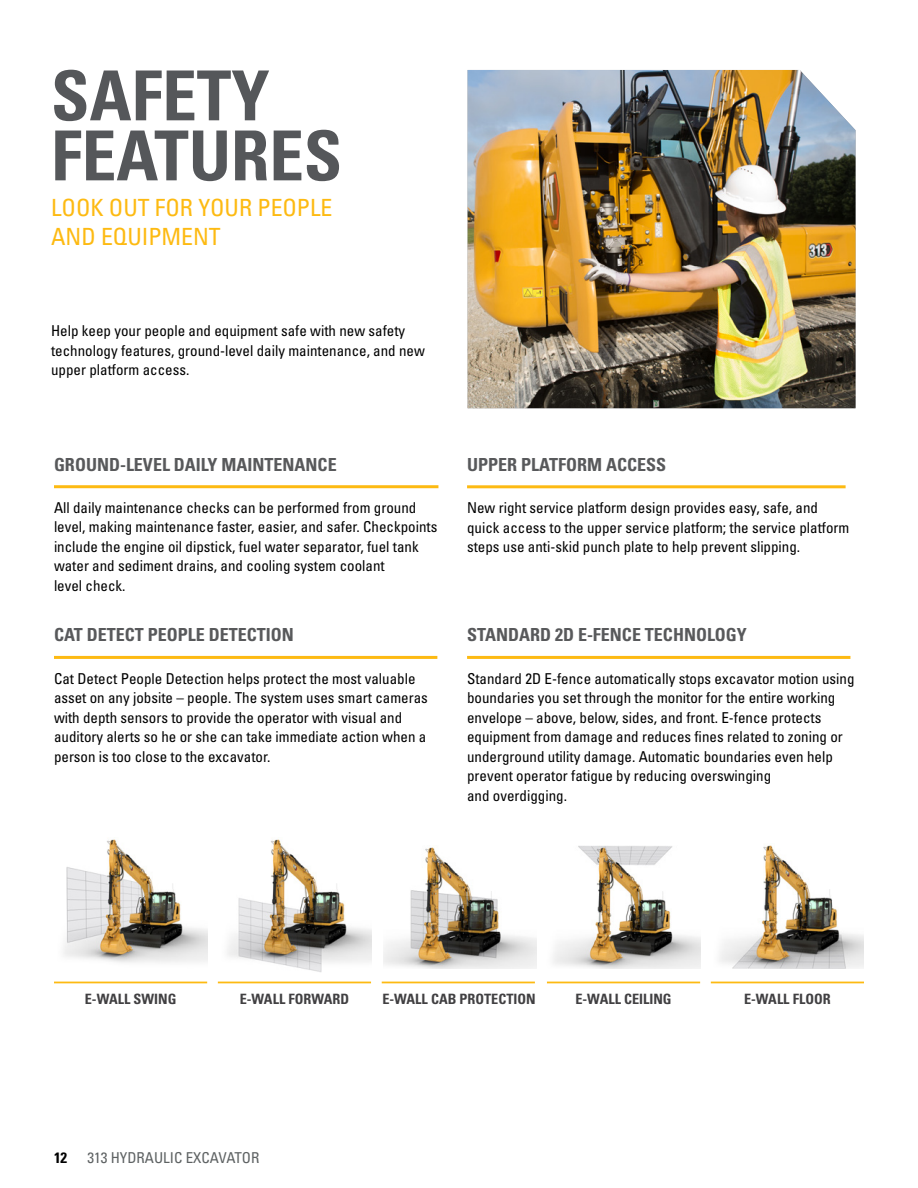
<style>
.page{position:relative;width:918px;height:1188px;background:#fff}
.page>*{position:absolute;margin:0;border:0;box-sizing:border-box;transform-origin:0 0}
.t1{font:700 condensed 69px/60px "Univers";color:#55575a}
.t2{font:condensed 23.7px/28.5px "Univers";color:#fdba12}
.t3{font:700 condensed 18px "Univers";color:#58595b}
.t4{font:condensed 15px/19.5px "Univers";color:#000}
.t5{font:condensed 15px "Univers";color:#5e6263}
.t6{font:700 condensed 15px "Univers";color:#000}
.t7{font:700 condensed 14.25px "Univers";color:#414042}
</style>
<div class="page">
<img style="left:227px;top:839px;width:144px;height:133px">
<img style="left:719px;top:845px;width:145px;height:123px">
<img style="left:553px;top:845px;width:147px;height:123px">
<img style="left:383px;top:847px;width:153px;height:121px">
<img style="left:63px;top:839px;width:144px;height:124px">
<hr style="left:54px;top:485px;width:384px;height:3px;background:#fdba12">
<hr style="left:467px;top:485px;width:379px;height:3px;background:#fdba12">
<hr style="left:54px;top:656px;width:383px;height:3px;background:#fdba12">
<hr style="left:467px;top:656px;width:383px;height:3px;background:#fdba12">
<img style="left:468px;top:70px;width:388px;height:338px">
<hr style="left:711px;top:982px;width:153px;height:1px;background:#fdba12">
<hr style="left:54px;top:982px;width:153px;height:1px;background:#fdba12">
<hr style="left:547px;top:982px;width:153px;height:1px;background:#fdba12">
<hr style="left:218px;top:982px;width:153px;height:1px;background:#fdba12">
<hr style="left:382px;top:982px;width:153px;height:1px;background:#fdba12">
<h1 class="t1" style="left:51px;top:66px;width:293px">SAFETY<br>FEATURES</h1>
<h2 class="t2" style="left:51px;top:193px;width:283px">LOOK OUT FOR YOUR PEOPLE<br>AND EQUIPMENT</h2>
<p class="t4" style="left:51px;top:321px;width:375px">Help keep your people and equipment safe with new safety technology features, ground-level daily maintenance, and new upper platform access.</p>
<p class="t3" style="left:54px;top:453px;width:284px">GROUND-LEVEL DAILY MAINTENANCE</p>
<p class="t3" style="left:467px;top:453px;width:200px">UPPER PLATFORM ACCESS</p>
<p class="t4" style="left:54px;top:498px;width:385px">All daily maintenance checks can be performed from ground level, making maintenance faster, easier, and safer. Checkpoints include the engine oil dipstick, fuel water separator, fuel tank water and sediment drains, and cooling system coolant<br>level check.</p>
<p class="t4" style="left:467px;top:498px;width:384px">New right service platform design provides easy, safe, and quick access to the upper service platform; the service platform steps use anti-skid punch plate to help prevent slipping.</p>
<p class="t3" style="left:54px;top:624px;width:241px">CAT DETECT PEOPLE DETECTION</p>
<p class="t3" style="left:467px;top:624px;width:281px">STANDARD 2D E-FENCE TECHNOLOGY</p>
<p class="t4" style="left:54px;top:668px;width:375px">Cat Detect People Detection helps protect the most valuable asset on any jobsite – people. The system uses smart cameras with depth sensors to provide the operator with visual and auditory alerts so he or she can take immediate action when a person is too close to the excavator.</p>
<p class="t4" style="left:467px;top:668px;width:389px">Standard 2D E-fence automatically stops excavator motion using boundaries you set through the monitor for the entire working envelope – above, below, sides, and front. E-fence protects equipment from damage and reduces fines related to zoning or underground utility damage. Automatic boundaries even help prevent operator fatigue by reducing overswinging<br>and overdigging.</p>
<p class="t7" style="left:85px;top:990px;width:93px">E-WALL SWING</p>
<p class="t7" style="left:240px;top:990px;width:111px">E-WALL FORWARD</p>
<p class="t7" style="left:382px;top:990px;width:155px">E-WALL CAB PROTECTION</p>
<p class="t7" style="left:575px;top:990px;width:98px">E-WALL CEILING</p>
<p class="t7" style="left:744px;top:990px;width:88px">E-WALL FLOOR</p>
<p class="t6" style="left:54px;top:1148px;width:15px">12</p>
<p class="t5" style="left:87px;top:1148px;width:173px">313 HYDRAULIC EXCAVATOR</p>
</div>
